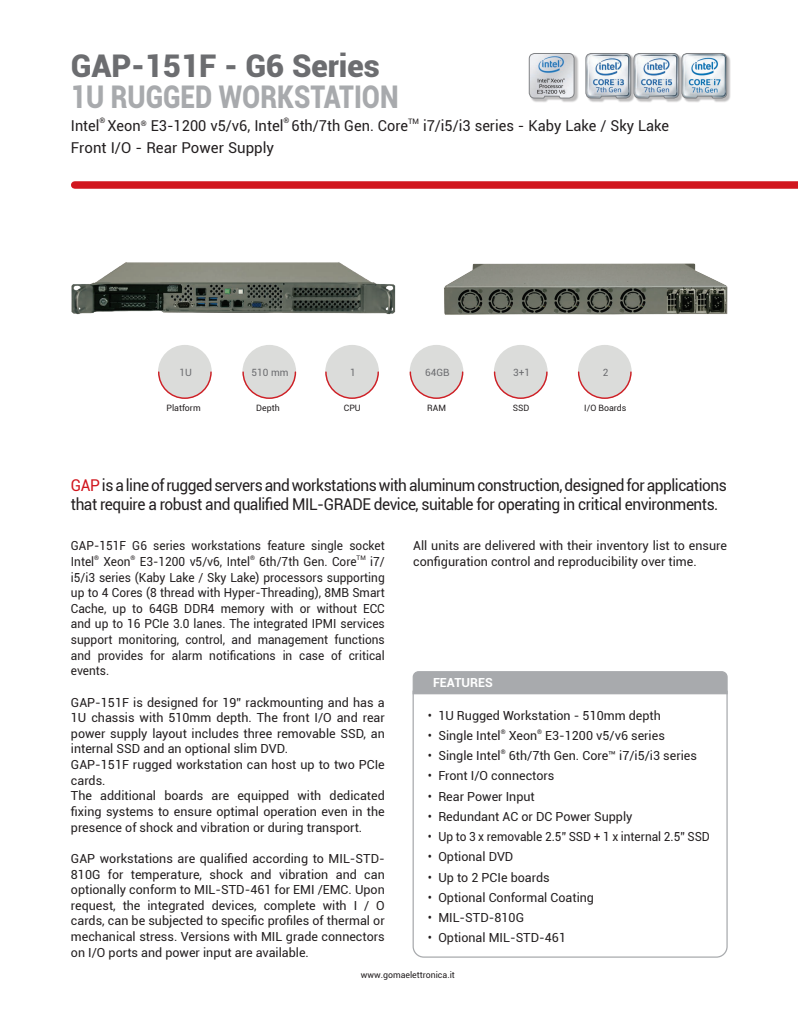
<style>
.page{position:relative;width:798px;height:1028px;background:#fff}
.page>*{position:absolute;margin:0;border:0;box-sizing:border-box;transform-origin:0 0}
.t1{font:900 31.25px "Roboto";color:#a8aaad;scale:.84 1}
.t2{font:900 31.25px "Roboto";color:#6c6d70}
.t3{font:16.25px/18.8px "Roboto";letter-spacing:-.03em;color:#231f20;scale:.95 1}
.t4{font:15px "Roboto";color:#231f20}
.t5{font:12.5px/15.6px "Roboto";color:#231f20}
.t6{font:12.5px/15.6px "Roboto";color:#231f20;scale:.95 1}
.t7{font:700 12.5px "Roboto";color:#fff}
.t8{font:10px "Roboto";color:#6c6d70}
.t9{font:8.75px "Roboto";color:#231f20}
.t10{font:7.5px "Roboto";color:#231f20}
.t11{font:6.25px "Roboto";color:#231f20}
.s1{color:#d1161e}
</style>
<div class="page">
<img style="left:444px;top:263px;width:284px;height:52px">
<img style="left:71px;top:262px;width:325px;height:53px">
<div style="left:586px;top:54px;width:48px;height:49px;background:#231f20;opacity:.3"></div>
<div style="left:634px;top:54px;width:48px;height:49px;background:#231f20;opacity:.3"></div>
<div style="left:682px;top:54px;width:48px;height:49px;background:#231f20;opacity:.3"></div>
<svg style="left:585px;top:53px;width:142px;height:46px"></svg>
<div style="left:529px;top:54px;width:49px;height:49px;background:#231f20;opacity:.3"></div>
<svg style="left:528px;top:53px;width:46px;height:46px;background:#c0c6ce"></svg>
<div style="left:158px;top:345px;width:54px;height:53px;background:#dbdcda;border-radius:50%"></div>
<svg style="left:158px;top:370px;width:54px;height:29px"></svg>
<div style="left:242px;top:345px;width:54px;height:53px;background:#dbdcda;border-radius:50%"></div>
<svg style="left:242px;top:370px;width:55px;height:29px"></svg>
<div style="left:325px;top:345px;width:54px;height:53px;background:#dbdcda;border-radius:50%"></div>
<svg style="left:325px;top:371px;width:54px;height:28px"></svg>
<div style="left:409px;top:345px;width:54px;height:53px;background:#dbdcda;border-radius:50%"></div>
<svg style="left:409px;top:370px;width:55px;height:29px"></svg>
<div style="left:493px;top:345px;width:54px;height:53px;background:#dbdcda;border-radius:50%"></div>
<svg style="left:493px;top:370px;width:55px;height:29px"></svg>
<div style="left:577px;top:345px;width:54px;height:53px;background:#dbdcda;border-radius:50%"></div>
<svg style="left:577px;top:370px;width:55px;height:29px"></svg>
<svg style="left:412px;top:695px;width:316px;height:263px"></svg>
<div style="left:412px;top:671px;width:316px;height:24px;background:#a8aaad"></div>
<div style="left:75px;top:181px;width:722px;height:8px;background:#d1161e"></div>
<h1 class="t2" style="left:71px;top:44px;width:310px">GAP-151F - G6 Series</h1>
<h1 class="t1" style="left:71px;top:75px;width:391px">1U RUGGED WORKSTATION</h1>
<p class="t4" style="left:71px;top:115px;width:30px">Intel</p>
<p class="t10" style="left:99px;top:115px;width:7px">®</p>
<p class="t4" style="left:107px;top:115px;width:177px">Xeon<sup>®</sup> E3-1200 v5/v6, Intel</p>
<p class="t10" style="left:283px;top:115px;width:7px">®</p>
<p class="t4" style="left:291px;top:115px;width:379px">6th/7th Gen. Core<sup>TM</sup> i7/i5/i3 series - Kaby Lake / Sky Lake</p>
<p class="t4" style="left:71px;top:137px;width:205px">Front I/O - Rear Power Supply</p>
<p class="t8" style="left:179px;top:365px;width:14px">1U</p>
<p class="t9" style="left:166px;top:402px;width:36px">Platform</p>
<p class="t8" style="left:251px;top:365px;width:38px">510 mm</p>
<p class="t9" style="left:256px;top:402px;width:25px">Depth</p>
<p class="t8" style="left:350px;top:365px;width:7px">1</p>
<p class="t9" style="left:343px;top:402px;width:19px">CPU</p>
<p class="t8" style="left:425px;top:365px;width:26px">64GB</p>
<p class="t9" style="left:427px;top:402px;width:20px">RAM</p>
<p class="t8" style="left:513px;top:365px;width:18px">3+1</p>
<p class="t9" style="left:512px;top:402px;width:18px">SSD</p>
<p class="t8" style="left:602px;top:365px;width:7px">2</p>
<p class="t9" style="left:584px;top:401px;width:44px">I/O Boards</p>
<h2 class="t3" style="left:71px;top:475px;width:691px"><span class="s1">GAP</span> is a line of rugged servers and workstations with aluminum construction, designed for applications that require a robust and qualified MIL-GRADE device, suitable for operating in critical environments.</h2>
<p class="t6" style="left:71px;top:537px;width:332px">GAP-151F G6 series workstations feature single socket<br>Intel</p>
<p class="t11" style="left:94px;top:553px;width:6px">®</p>
<p class="t6" style="left:103px;top:553px;width:30px">Xeon</p>
<p class="t11" style="left:131px;top:553px;width:6px">®</p>
<p class="t6" style="left:140px;top:553px;width:117px">E3-1200 v5/v6, Intel</p>
<p class="t11" style="left:250px;top:553px;width:6px">®</p>
<p class="t6" style="left:259px;top:553px;width:104px">6th/7th Gen. Core</p>
<p class="t11" style="left:356px;top:553px;width:11px">TM</p>
<p class="t6" style="left:71px;top:553px;width:332px;text-align:justify;text-indent:299px">i7/ i5/i3 series (Kaby Lake / Sky Lake) processors supporting up to 4 Cores (8 thread with Hyper-Threading), 8MB Smart Cache, up to 64GB DDR4 memory with or without ECC and up to 16 PCIe 3.0 lanes. The integrated IPMI services support monitoring, control, and management functions and provides for alarm notifications in case of critical events.</p>
<p class="t5" style="left:71px;top:694px;width:315px">GAP-151F is designed for 19” rackmounting and has a 1U chassis with 510mm depth. The front I/O and rear power supply layout includes three removable SSD, an internal SSD and an optional slim DVD.<br>GAP-151F rugged workstation can host up to two PCIe cards.<br>The additional boards are equipped with dedicated fixing systems to ensure optimal operation even in the presence of shock and vibration or during transport.</p>
<p class="t5" style="left:71px;top:850px;width:315px;text-align:justify">GAP workstations are qualified according to MIL-STD-810G for temperature, shock and vibration and can optionally conform to MIL-STD-461 for EMI /EMC. Upon request, the integrated devices, complete with I / O cards, can be subjected to specific profiles of thermal or mechanical stress. Versions with MIL grade connectors on I/O ports and power input are available.</p>
<p class="t5" style="left:413px;top:537px;width:315px">All units are delivered with their inventory list to ensure configuration control and reproducibility over time.</p>
<p class="t7" style="left:433px;top:674px;width:61px">FEATURES</p>
<p class="t5" style="left:427px;top:707px;width:234px">• 1U Rugged Workstation - 510mm depth</p>
<p class="t5" style="left:427px;top:727px;width:74px">• Single Intel</p>
<p class="t11" style="left:500px;top:727px;width:6px">®</p>
<p class="t5" style="left:508px;top:727px;width:30px">Xeon</p>
<p class="t11" style="left:537px;top:727px;width:6px">®</p>
<p class="t5" style="left:545px;top:727px;width:121px">E3-1200 v5/v6 series</p>
<p class="t5" style="left:427px;top:747px;width:74px">• Single Intel</p>
<p class="t11" style="left:500px;top:747px;width:6px">®</p>
<p class="t5" style="left:508px;top:747px;width:190px">6th/7th Gen. Core™ i7/i5/i3 series</p>
<p class="t5" style="left:427px;top:767px;width:128px">• Front I/O connectors</p>
<p class="t5" style="left:427px;top:788px;width:108px">• Rear Power Input</p>
<p class="t5" style="left:427px;top:808px;width:206px">• Redundant AC or DC Power Supply</p>
<p class="t6" style="left:427px;top:828px;width:298px">• Up to 3 x removable 2.5” SSD + 1 x internal 2.5” SSD</p>
<p class="t5" style="left:427px;top:848px;width:87px">• Optional DVD</p>
<p class="t5" style="left:427px;top:869px;width:123px">• Up to 2 PCIe boards</p>
<p class="t5" style="left:427px;top:889px;width:168px">• Optional Conformal Coating</p>
<p class="t5" style="left:427px;top:909px;width:98px">• MIL-STD-810G</p>
<p class="t5" style="left:427px;top:929px;width:140px">• Optional MIL-STD-461</p>
<p class="t9" style="left:360px;top:968px;width:95px">www.gomaelettronica.it</p>
</div>
